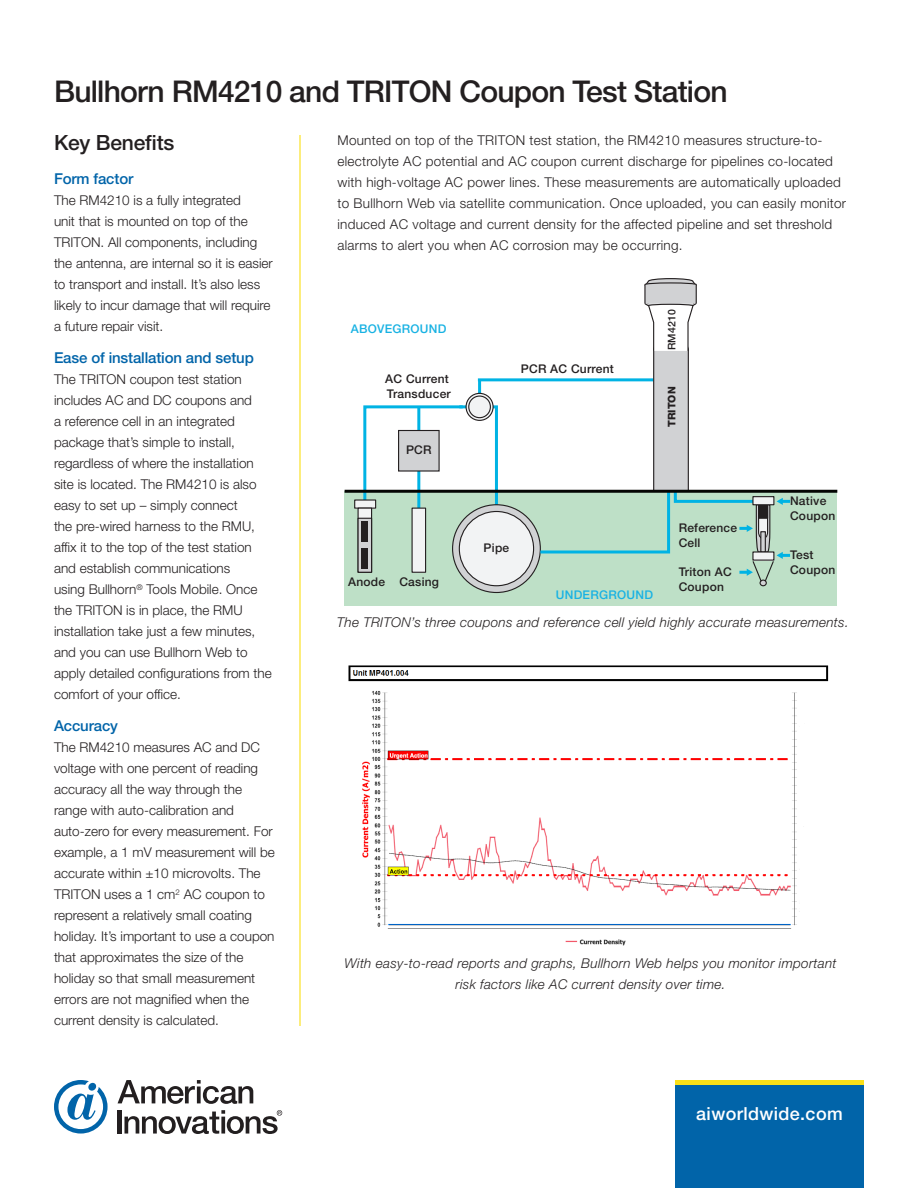
<style>
.page{position:relative;width:918px;height:1188px;background:#fff}
.page>*{position:absolute;margin:0;border:0;box-sizing:border-box;transform-origin:0 0}
.t1{font:500 30px "Helvetica Neue LT Std";letter-spacing:-.025em;color:#231f20}
.t2{font:500 21px "Helvetica Neue LT Std";letter-spacing:-.01em;color:#231f20}
.Adress_Heading{font:500 18px "Helvetica Neue LT Std";letter-spacing:.02em;color:#fff}
.Sidebar_H4{font:500 15px "Helvetica Neue LT Std";letter-spacing:-.01em;color:#0164a9}
.Sidebar_P{font:300 13.5px/21px "Helvetica Neue LT Std";color:#231f20}
.Sidebar_P-2{font:300 13.5px/21px "Helvetica Neue LT Std";letter-spacing:.02em;color:#231f20}
.t3{font:italic 300 13.5px/21px "Helvetica Neue LT Std";letter-spacing:.02em;color:#231f20;text-align:center}
.t4{font:500 12px/15px "Helvetica Neue LT Std";letter-spacing:.02em;color:#231f20}
.t5{font:500 12px "Helvetica Neue LT Std";letter-spacing:.02em;color:#18b2e3}
.t6{font:800 10.5px "Helvetica Neue LT Std";color:#231f20}
.t7{font:500 10.5px "Helvetica Neue LT Std";letter-spacing:.02em;color:#231f20}
</style>
<div class="page">
<div style="left:675px;top:1084px;width:189px;height:104px;background:#0164a9"></div>
<svg style="left:118px;top:1080px;width:135px;height:24px"></svg>
<hr style="left:118px;top:1110px;width:4px;height:24px;background:#231f20">
<svg style="left:54px;top:1080px;width:54px;height:54px"></svg>
<div style="left:88px;top:1083px;width:8px;height:8px;background:#0164a9;border-radius:50%"></div>
<svg style="left:124px;top:1110px;width:158px;height:24px"></svg>
<hr style="left:675px;top:1080px;width:189px;height:4px;background:#fae018">
<img style="left:348px;top:665px;width:481px;height:281px">
<hr style="left:299px;top:135px;width:2px;height:891px;background:#fae018">
<hr style="left:478px;top:378px;width:175px;height:3px;background:#00b3e4">
<svg style="left:478px;top:381px;width:3px;height:12px"></svg>
<div style="left:345px;top:491px;width:492px;height:115px;background:#bee0c7"></div>
<svg style="left:453px;top:505px;width:87px;height:88px"></svg>
<div style="left:459px;top:512px;width:75px;height:74px;background:#f2f3f4;border-radius:50%"></div>
<div style="left:459px;top:511px;width:75px;height:75px;border:1px solid #231f20;border-radius:50%"></div>
<div style="left:412px;top:508px;width:14px;height:64px;background:#f2f3f4"></div>
<div style="left:412px;top:508px;width:14px;height:65px;border:1px solid #231f20"></div>
<svg style="left:466px;top:393px;width:27px;height:27px"></svg>
<div style="left:466px;top:393px;width:28px;height:28px;border:1px solid #231f20;border-radius:50%"></div>
<div style="left:469px;top:396px;width:21px;height:22px;background:#f2f3f4;border-radius:50%"></div>
<div style="left:468px;top:396px;width:23px;height:22px;border:1px solid #231f20;border-radius:50%"></div>
<svg style="left:362px;top:404px;width:137px;height:111px"></svg>
<div style="left:355px;top:500px;width:21px;height:8px;background:#f2f3f4"></div>
<div style="left:354px;top:499px;width:22px;height:10px;border:1px solid #231f20"></div>
<div style="left:358px;top:508px;width:14px;height:64px;background:#f2f3f4"></div>
<div style="left:358px;top:508px;width:14px;height:65px;border:1px solid #231f20"></div>
<div style="left:358px;top:518px;width:14px;height:54px;background:#d1d2d4"></div>
<div style="left:358px;top:518px;width:14px;height:55px;border:1px solid #231f20"></div>
<div style="left:361px;top:522px;width:7px;height:20px;background:#231f20"></div>
<div style="left:361px;top:549px;width:7px;height:20px;background:#231f20"></div>
<hr style="left:345px;top:490px;width:492px;height:3px;background:#040503">
<svg style="left:537px;top:278px;width:253px;height:308px"></svg>
<h2 class="t1" style="left:54px;top:74px;width:675px">Bullhorn RM4210 and TRITON Coupon Test Station</h2>
<h3 class="t2" style="left:54px;top:130px;width:122px">Key Benefits</h3>
<p class="Sidebar_H4" style="left:54px;top:170px;width:81px">Form factor</p>
<p class="Sidebar_P" style="left:54px;top:190px;width:220px">The RM4210 is a fully integrated<br>unit that is mounted on top of the TRITON. All components, including the antenna, are internal so it is easier to transport and install. It’s also less likely to incur damage that will require a future repair visit.</p>
<p class="Sidebar_H4" style="left:54px;top:349px;width:201px">Ease of installation and setup</p>
<p class="Sidebar_P" style="left:54px;top:369px;width:219px">The TRITON coupon test station includes AC and DC coupons and<br>a reference cell in an integrated package that’s simple to install, regardless of where the installation site is located. The RM4210 is also easy to set up – simply connect<br>the pre-wired harness to the RMU, affix it to the top of the test station and establish communications<br>using Bullhorn<sup>®</sup> Tools Mobile. Once the TRITON is in place, the RMU installation take just a few minutes, and you can use Bullhorn Web to apply detailed configurations from the comfort of your office.</p>
<p class="Sidebar_H4" style="left:54px;top:717px;width:65px">Accuracy</p>
<p class="Sidebar_P" style="left:54px;top:737px;width:222px">The RM4210 measures AC and DC voltage with one percent of reading accuracy all the way through the range with auto-calibration and auto-zero for every measurement. For example, a 1 mV measurement will be accurate within ±10 microvolts. The TRITON uses a 1 cm<sup>2</sup> AC coupon to represent a relatively small coating holiday. It’s important to use a coupon that approximates the size of the holiday so that small measurement errors are not magnified when the current density is calculated.</p>
<p class="Sidebar_P-2" style="left:338px;top:129px;width:510px">Mounted on top of the TRITON test station, the RM4210 measures structure-to&shy;electrolyte AC potential and AC coupon current discharge for pipelines co-located with high-voltage AC power lines. These measurements are automatically uploaded to Bullhorn Web via satellite communication. Once uploaded, you can easily monitor induced AC voltage and current density for the affected pipeline and set threshold alarms to alert you when AC corrosion may be occurring.</p>
<p class="t7" style="left:665px;top:350px;width:43px;rotate:-90deg">RM4210</p>
<p class="t5" style="left:351px;top:321px;width:97px">ABOVEGROUND</p>
<p class="t4" style="left:521px;top:361px;width:94px">PCR AC Current</p>
<p class="t4" style="left:385px;top:371px;width:67px">AC Current<br>Transducer</p>
<p class="t6" style="left:665px;top:427px;width:42px;rotate:-90deg">TRITON</p>
<p class="t4" style="left:406px;top:442px;width:27px">PCR</p>
<p class="t4" style="left:790px;top:493px;width:47px">Native<br>Coupon</p>
<p class="t4" style="left:679px;top:520px;width:60px">Reference<br>Cell</p>
<p class="t4" style="left:484px;top:540px;width:27px">Pipe</p>
<p class="t4" style="left:790px;top:547px;width:25px">Test</p>
<p class="t4" style="left:679px;top:564px;width:55px">Triton AC</p>
<p class="t4" style="left:790px;top:562px;width:47px">Coupon</p>
<p class="t4" style="left:679px;top:579px;width:47px">Coupon</p>
<p class="t4" style="left:399px;top:574px;width:41px">Casing</p>
<p class="t4" style="left:348px;top:574px;width:38px">Anode</p>
<p class="t5" style="left:556px;top:588px;width:99px">UNDERGROUND</p>
<p class="t3" style="left:337px;top:611px;width:514px">The TRITON’s three coupons and reference cell yield highly accurate measurements.</p>
<p class="t3" style="left:345px;top:953px;width:494px">With easy-to-read reports and graphs, Bullhorn Web helps you monitor important risk factors like AC current density over time.</p>
<p class="Adress_Heading" style="left:696px;top:1103px;width:148px">aiworldwide.com</p>
</div>
